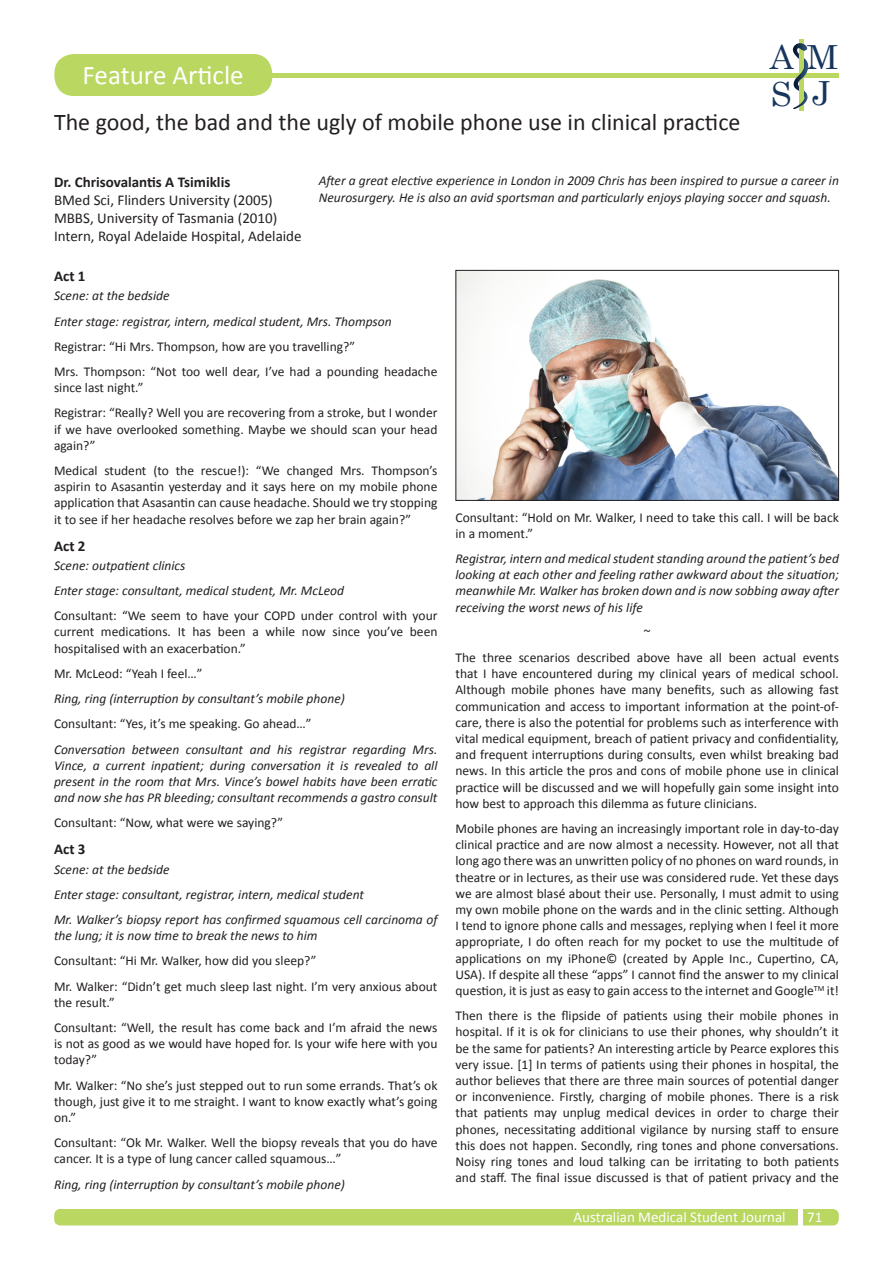
<style>
.page{position:relative;width:893px;height:1263px;background:#fff}
.page>*{position:absolute;margin:0;border:0;box-sizing:border-box;transform-origin:0 0}
.t1{font:33.3px/36.3px "Century";color:#17365d}
.Heading_Section{font:27px "Calibri";color:#fff}
.Heading_Article{font:24px "Calibri";color:#231f20}
.Author_position_org{font:15px "Calibri";color:#231f20}
.AMSJ_Footer__right{font:15px "Calibri";color:#fff}
.Author_bold{font:700 15px "Calibri";color:#231f20}
.Heading_Text{font:700 15px "Calibri";color:#231f20}
.AMSJ_page_number__ri{font:15px "Calibri";color:#fff}
.Text{font:13.5px/16.2px "Calibri";color:#231f20;text-align:justify}
.Text-2{font:italic 13.5px/16.2px "Calibri";color:#231f20;text-align:justify}
.Author_minibio{font:italic 13.5px/16.2px "Calibri";color:#231f20}
</style>
<div class="page">
<div style="left:54px;top:1209px;width:785px;height:16px;background:#b9d761;border-radius:6px"></div>
<hr style="left:798px;top:1207px;width:4px;height:20px;background:#fff">
<hr style="left:799px;top:39px;width:4px;height:72px;background:#bad762">
<svg style="left:56px;top:43px;width:783px;height:67px"></svg>
<hr style="left:799px;top:52px;width:4px;height:14px;background:#bad762">
<hr style="left:799px;top:84px;width:4px;height:14px;background:#bad762">
<div style="left:54px;top:54px;width:218px;height:42px;background:#b9d761;border-radius:20px"></div>
<img style="left:457px;top:272px;width:380px;height:227px">
<div style="left:455px;top:270px;width:384px;height:231px;border:1px solid #231f20"></div>
<p class="Heading_Section" style="left:83px;top:58px;width:163px">Feature Article</p>
<p class="Heading_Article" style="left:54px;top:107px;width:688px">The good, the bad and the ugly of mobile phone use in clinical practice</p>
<h1 class="t1" style="left:770px;top:36px;width:70px">A M<br>S J</h1>
<p class="Author_bold" style="left:54px;top:173px;width:178px">Dr. Chrisovalantis A Tsimiklis</p>
<p class="Author_position_org" style="left:54px;top:191px;width:220px">BMed Sci, Flinders University (2005)</p>
<p class="Author_position_org" style="left:54px;top:209px;width:225px">MBBS, University of Tasmania (2010)</p>
<p class="Author_position_org" style="left:54px;top:227px;width:249px">Intern, Royal Adelaide Hospital, Adelaide</p>
<p class="Author_minibio" style="left:319px;top:172px;width:522px">After a great elective experience in London in 2009 Chris has been inspired to pursue a career in<br>Neurosurgery. He is also an avid sportsman and particularly enjoys playing soccer and squash.</p>
<p class="Heading_Text" style="left:54px;top:267px;width:33px">Act 1</p>
<p class="Text-2" style="left:54px;top:287px;width:117px">Scene: at the bedside</p>
<p class="Text-2" style="left:54px;top:313px;width:339px">Enter stage: registrar, intern, medical student, Mrs. Thompson</p>
<p class="Text" style="left:54px;top:338px;width:303px">Registrar: “Hi Mrs. Thompson, how are you travelling?”</p>
<p class="Text" style="left:54px;top:363px;width:385px">Mrs. Thompson: “Not too well dear, I’ve had a pounding headache since last night.”</p>
<p class="Text" style="left:54px;top:405px;width:385px">Registrar: “Really? Well you are recovering from a stroke, but I wonder if we have overlooked something. Maybe we should scan your head again?”</p>
<p class="Text" style="left:54px;top:462px;width:385px">Medical student (to the rescue!): “We changed Mrs. Thompson’s aspirin to Asasantin yesterday and it says here on my mobile phone application that Asasantin can cause headache. Should we try stopping it to see if her headache resolves before we zap her brain again?”</p>
<p class="Heading_Text" style="left:54px;top:536px;width:33px">Act 2</p>
<p class="Text-2" style="left:54px;top:557px;width:133px">Scene: outpatient clinics</p>
<p class="Text-2" style="left:54px;top:582px;width:292px">Enter stage: consultant, medical student, Mr. McLeod</p>
<p class="Text" style="left:54px;top:608px;width:385px">Consultant: “We seem to have your COPD under control with your current medications. It has been a while now since you’ve been hospitalised with an exacerbation.”</p>
<p class="Text" style="left:54px;top:665px;width:150px">Mr. McLeod: “Yeah I feel…”</p>
<p class="Text-2" style="left:54px;top:690px;width:292px">Ring, ring (interruption by consultant’s mobile phone)</p>
<p class="Text" style="left:54px;top:716px;width:259px">Consultant: “Yes, it’s me speaking. Go ahead…”</p>
<p class="Text-2" style="left:54px;top:740px;width:385px">Conversation between consultant and his registrar regarding Mrs.<br>Vince, a current inpatient; during conversation it is revealed to all present in the room that Mrs. Vince’s bowel habits have been erratic and now she has PR bleeding; consultant recommends a gastro consult</p>
<p class="Text" style="left:54px;top:815px;width:231px">Consultant: “Now, what were we saying?”</p>
<p class="Heading_Text" style="left:54px;top:840px;width:33px">Act 3</p>
<p class="Text-2" style="left:54px;top:860px;width:117px">Scene: at the bedside</p>
<p class="Text-2" style="left:54px;top:886px;width:312px">Enter stage: consultant, registrar, intern, medical student</p>
<p class="Text-2" style="left:54px;top:911px;width:385px">Mr. Walker’s biopsy report has confirmed squamous cell carcinoma of the lung; it is now time to break the news to him</p>
<p class="Text" style="left:54px;top:953px;width:264px">Consultant: “Hi Mr. Walker, how did you sleep?”</p>
<p class="Text" style="left:54px;top:978px;width:385px">Mr. Walker: “Didn’t get much sleep last night. I’m very anxious about the result.”</p>
<p class="Text" style="left:54px;top:1019px;width:385px">Consultant: “Well, the result has come back and I’m afraid the news is not as good as we would have hoped for. Is your wife here with you today?”</p>
<p class="Text" style="left:54px;top:1077px;width:385px">Mr. Walker: “No she’s just stepped out to run some errands. That’s ok though, just give it to me straight. I want to know exactly what’s going on.”</p>
<p class="Text" style="left:54px;top:1134px;width:385px">Consultant: “Ok Mr. Walker. Well the biopsy reveals that you do have cancer. It is a type of lung cancer called squamous…”</p>
<p class="Text-2" style="left:54px;top:1175px;width:292px">Ring, ring (interruption by consultant’s mobile phone)</p>
<p class="Text" style="left:455px;top:509px;width:385px">Consultant: “Hold on Mr. Walker, I need to take this call. I will be back in a moment.”</p>
<p class="Text-2" style="left:455px;top:550px;width:385px">Registrar, intern and medical student standing around the patient’s bed looking at each other and feeling rather awkward about the situation; meanwhile Mr. Walker has broken down and is now sobbing away after receiving the worst news of his life</p>
<p class="Text" style="left:644px;top:624px;width:8px">~</p>
<p class="Text" style="left:455px;top:649px;width:385px">The three scenarios described above have all been actual events that I have encountered during my clinical years of medical school.<br>Although mobile phones have many benefits, such as allowing fast communication and access to important information at the point-of&shy;care, there is also the potential for problems such as interference with vital medical equipment, breach of patient privacy and confidentiality, and frequent interruptions during consults, even whilst breaking bad news. In this article the pros and cons of mobile phone use in clinical practice will be discussed and we will hopefully gain some insight into how best to approach this dilemma as future clinicians.</p>
<p class="Text" style="left:455px;top:820px;width:385px">Mobile phones are having an increasingly important role in day-to-day clinical practice and are now almost a necessity. However, not all that long ago there was an unwritten policy of no phones on ward rounds, in theatre or in lectures, as their use was considered rude. Yet these days we are almost blasé about their use. Personally, I must admit to using my own mobile phone on the wards and in the clinic setting. Although I tend to ignore phone calls and messages, replying when I feel it more appropriate, I do often reach for my pocket to use the multitude of applications on my iPhone© (created by Apple Inc., Cupertino, CA, USA). If despite all these “apps” I cannot find the answer to my clinical question, it is just as easy to gain access to the internet and Google<sup>TM</sup> it!</p>
<p class="Text" style="left:455px;top:1008px;width:385px">Then there is the flipside of patients using their mobile phones in hospital. If it is ok for clinicians to use their phones, why shouldn’t it be the same for patients? An interesting article by Pearce explores this very issue. [1] In terms of patients using their phones in hospital, the author believes that there are three main sources of potential danger or inconvenience. Firstly, charging of mobile phones. There is a risk that patients may unplug medical devices in order to charge their phones, necessitating additional vigilance by nursing staff to ensure this does not happen. Secondly, ring tones and phone conversations.<br>Noisy ring tones and loud talking can be irritating to both patients and staff. The final issue discussed is that of patient privacy and the</p>
<p class="AMSJ_Footer__right" style="left:574px;top:1207px;width:214px">Australian Medical Student Journal</p>
<p class="AMSJ_page_number__ri" style="left:807px;top:1207px;width:17px">71</p>
</div>
